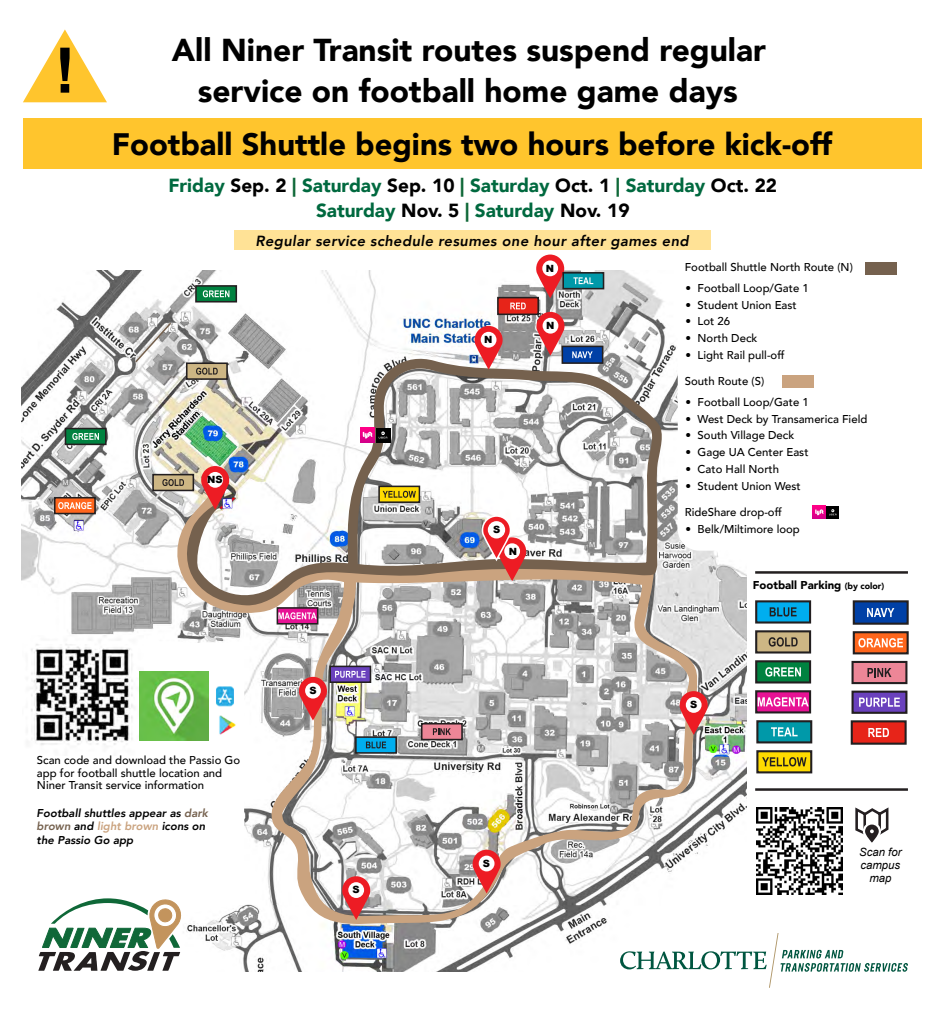
<style>
.page{position:relative;width:945px;height:1016px;background:#fff}
.page>*{position:absolute;margin:0;border:0;box-sizing:border-box;transform-origin:0 0}
.t1{font:900 31.62px/40.8px "Avenir";color:#000;text-align:center}
.t2{font:900 31px "Avenir";color:#000}
.t3{font:900 19px/25.2px "Avenir";color:#00693f;text-align:center}
.t4{font:italic 800 14.62px "Avenir";letter-spacing:.025em;color:#000}
.t5{font:500 11.38px/12.6px "Avenir";color:#000}
.t6{font:italic 800 11.38px/13.6px "Avenir";color:#000}
.t7{font:900 11.38px "Avenir";color:#000}
.t8{font:italic 11.38px/12.6px "Arial";color:#000;text-align:center}
.t9{font:900 10px "Arial";color:#000}
.s1{color:#000}
.s2{color:#0f6838}
.s3{font-size:8.88px}
.s4{color:#75614e}
.s5{color:#caa37f}
</style>
<div class="page">
<img style="left:21px;top:270px;width:726px;height:701px">
<svg style="left:23px;top:29px;width:84px;height:73px"></svg>
<div style="left:23px;top:118px;width:899px;height:50px;background:#ffc52d"></div>
<svg style="left:158px;top:495px;width:541px;height:438px"></svg>
<svg style="left:176px;top:355px;width:488px;height:252px"></svg>
<svg style="left:299px;top:676px;width:28px;height:44px"></svg>
<div style="left:305px;top:682px;width:16px;height:16px;background:#fff;border-radius:50%"></div>
<svg style="left:342px;top:876px;width:28px;height:43px"></svg>
<div style="left:348px;top:882px;width:16px;height:15px;background:#fff;border-radius:50%"></div>
<svg style="left:473px;top:849px;width:28px;height:44px"></svg>
<div style="left:479px;top:855px;width:16px;height:16px;background:#fff;border-radius:50%"></div>
<svg style="left:680px;top:691px;width:28px;height:43px"></svg>
<div style="left:686px;top:697px;width:16px;height:15px;background:#fff;border-radius:50%"></div>
<svg style="left:475px;top:326px;width:28px;height:43px"></svg>
<div style="left:481px;top:332px;width:16px;height:15px;background:#fff;border-radius:50%"></div>
<svg style="left:536px;top:312px;width:28px;height:43px"></svg>
<div style="left:543px;top:318px;width:15px;height:15px;background:#fff;border-radius:50%"></div>
<svg style="left:536px;top:254px;width:28px;height:44px"></svg>
<div style="left:542px;top:260px;width:16px;height:16px;background:#fff;border-radius:50%"></div>
<div style="left:376px;top:427px;width:15px;height:15px;background:#000"></div>
<svg style="left:379px;top:431px;width:8px;height:7px"></svg>
<svg style="left:360px;top:427px;width:15px;height:15px"></svg>
<svg style="left:363px;top:431px;width:9px;height:8px"></svg>
<div style="left:497px;top:297px;width:42px;height:18px;background:#e72419;border:2px solid #231f20"></div>
<svg style="left:510px;top:302px;width:16px;height:7px"></svg>
<div style="left:562px;top:272px;width:42px;height:17px;background:#0099a9;border:2px solid #231f20"></div>
<svg style="left:573px;top:277px;width:20px;height:7px"></svg>
<div style="left:378px;top:485px;width:42px;height:18px;background:#ffdb00;border:2px solid #231f20"></div>
<svg style="left:383px;top:490px;width:33px;height:7px"></svg>
<div style="left:329px;top:665px;width:42px;height:18px;background:#6a41bd;border:2px solid #231f20"></div>
<svg style="left:335px;top:670px;width:31px;height:7px"></svg>
<div style="left:421px;top:723px;width:42px;height:17px;background:#ed8697;border:2px solid #231f20"></div>
<svg style="left:433px;top:728px;width:18px;height:7px"></svg>
<div style="left:355px;top:736px;width:42px;height:17px;background:#00aeef;border:2px solid #231f20"></div>
<svg style="left:366px;top:741px;width:20px;height:7px"></svg>
<svg style="left:277px;top:607px;width:41px;height:17px"></svg>
<svg style="left:278px;top:612px;width:39px;height:7px"></svg>
<div style="left:562px;top:345px;width:41px;height:19px;background:#0040a6;border:2px solid #231f20"></div>
<svg style="left:572px;top:351px;width:21px;height:7px"></svg>
<div style="left:186px;top:362px;width:42px;height:18px;background:#cdb684;border:2px solid #231f20"></div>
<svg style="left:196px;top:367px;width:22px;height:7px"></svg>
<div style="left:65px;top:427px;width:42px;height:18px;background:#008240;border:2px solid #231f20"></div>
<svg style="left:72px;top:433px;width:27px;height:7px"></svg>
<div style="left:54px;top:497px;width:42px;height:17px;background:#ff661c;border:2px solid #231f20"></div>
<svg style="left:58px;top:502px;width:34px;height:7px"></svg>
<div style="left:195px;top:285px;width:42px;height:17px;background:#008240;border:2px solid #231f20"></div>
<svg style="left:203px;top:290px;width:26px;height:7px"></svg>
<div style="left:152px;top:474px;width:42px;height:17px;background:#cdb684;border:2px solid #231f20"></div>
<svg style="left:162px;top:479px;width:22px;height:7px"></svg>
<svg style="left:134px;top:321px;width:39px;height:43px"></svg>
<svg style="left:201px;top:466px;width:28px;height:43px"></svg>
<div style="left:207px;top:472px;width:16px;height:15px;background:#fff;border-radius:50%"></div>
<svg style="left:481px;top:514px;width:45px;height:67px"></svg>
<div style="left:489px;top:522px;width:15px;height:15px;background:#fff;border-radius:50%"></div>
<div style="left:488px;top:521px;width:17px;height:17px;border:2px solid #fff;border-radius:50%"></div>
<svg style="left:678px;top:270px;width:161px;height:280px"></svg>
<div style="left:865px;top:262px;width:32px;height:13px;background:#75614e"></div>
<div style="left:783px;top:375px;width:31px;height:13px;background:#caa37f"></div>
<div style="left:826px;top:506px;width:13px;height:12px;background:#000"></div>
<svg style="left:813px;top:506px;width:24px;height:12px"></svg>
<div style="left:851px;top:720px;width:56px;height:24px;background:#e72419;border:2px solid #231f20"></div>
<svg style="left:868px;top:728px;width:21px;height:9px"></svg>
<div style="left:756px;top:720px;width:56px;height:23px;background:#0099a9;border:2px solid #231f20"></div>
<svg style="left:771px;top:727px;width:27px;height:9px"></svg>
<div style="left:756px;top:750px;width:56px;height:23px;background:#ffdb00;border:2px solid #231f20"></div>
<svg style="left:762px;top:757px;width:45px;height:9px"></svg>
<div style="left:755px;top:600px;width:56px;height:23px;background:#00aeef;border:2px solid #231f20"></div>
<svg style="left:770px;top:607px;width:27px;height:9px"></svg>
<div style="left:755px;top:690px;width:56px;height:23px;background:#e71294;border:2px solid #231f20"></div>
<svg style="left:758px;top:697px;width:51px;height:9px"></svg>
<div style="left:755px;top:630px;width:56px;height:23px;background:#cdb684;border:2px solid #231f20"></div>
<svg style="left:769px;top:637px;width:29px;height:9px"></svg>
<div style="left:755px;top:660px;width:56px;height:23px;background:#008240;border:2px solid #231f20"></div>
<svg style="left:765px;top:667px;width:36px;height:9px"></svg>
<div style="left:852px;top:690px;width:55px;height:23px;background:#6a41bd;border:2px solid #231f20"></div>
<svg style="left:859px;top:697px;width:41px;height:9px"></svg>
<div style="left:852px;top:660px;width:55px;height:24px;background:#ed8697;border:2px solid #231f20"></div>
<svg style="left:867px;top:668px;width:25px;height:9px"></svg>
<div style="left:853px;top:600px;width:56px;height:24px;background:#0040a6;border:2px solid #231f20"></div>
<svg style="left:867px;top:608px;width:27px;height:9px"></svg>
<div style="left:853px;top:631px;width:56px;height:23px;background:#ff661c;border:2px solid #231f20"></div>
<svg style="left:858px;top:638px;width:45px;height:9px"></svg>
<svg style="left:21px;top:642px;width:223px;height:302px"></svg>
<svg style="left:38px;top:897px;width:144px;height:73px"></svg>
<hr style="left:755px;top:571px;width:153px;height:2px;background:#231f20">
<hr style="left:755px;top:788px;width:153px;height:2px;background:#231f20">
<img style="left:756px;top:807px;width:87px;height:87px">
<svg style="left:855px;top:807px;width:34px;height:36px"></svg>
<div style="left:867px;top:826px;width:9px;height:9px;border:3px solid #241f21;border-radius:50%"></div>
<img style="left:23px;top:635px;width:120px;height:120px">
<img style="left:216px;top:714px;width:21px;height:23px">
<img style="left:216px;top:684px;width:22px;height:24px">
<svg style="left:620px;top:932px;width:288px;height:55px"></svg>
<div style="left:234px;top:230px;width:477px;height:20px;background:#ffe296"></div>
<img style="left:139px;top:671px;width:69px;height:69px">
<h1 class="t1" style="left:172px;top:29px;width:596px">All Niner Transit routes suspend regular service on football home game days</h1>
<h2 class="t2" style="left:112px;top:117px;width:722px">Football Shuttle begins two hours before kick-off</h2>
<h3 class="t3" style="left:168px;top:172px;width:610px">Friday <span class="s1">Sep. 2</span> <span class="s2">|</span> Saturday <span class="s1">Sep. 10</span> <span class="s2">|</span> Saturday <span class="s1">Oct. 1</span> <span class="s2">|</span> Saturday <span class="s1">Oct. 22<br></span>Saturday <span class="s1">Nov. 5</span> <span class="s2">|</span> Saturday <span class="s1">Nov. 19</span></h3>
<p class="t9" style="left:207px;top:472px;width:17px">NS</p>
<p class="t4" style="left:255px;top:232px;width:435px">Regular service schedule resumes one hour after games end</p>
<p class="t9" style="left:484px;top:332px;width:10px">N</p>
<p class="t9" style="left:546px;top:261px;width:10px">N</p>
<p class="t9" style="left:546px;top:318px;width:10px">N</p>
<p class="t9" style="left:493px;top:522px;width:9px">S</p>
<p class="t9" style="left:509px;top:544px;width:10px">N</p>
<p class="t5" style="left:685px;top:260px;width:170px">Football Shuttle North Route (N)</p>
<p class="t5" style="left:685px;top:281px;width:125px">• Football Loop/Gate 1</p>
<p class="t5" style="left:685px;top:298px;width:113px">• Student Union East</p>
<p class="t5" style="left:685px;top:314px;width:46px">• Lot 26</p>
<p class="t5" style="left:685px;top:331px;width:73px">• North Deck</p>
<p class="t5" style="left:685px;top:348px;width:101px">• Light Rail pull-off</p>
<p class="t5" style="left:685px;top:374px;width:81px">South Route (S)</p>
<p class="t5" style="left:685px;top:395px;width:125px">• Football Loop/Gate 1</p>
<p class="t5" style="left:685px;top:411px;width:183px">• West Deck by Transamerica Field</p>
<p class="t5" style="left:685px;top:428px;width:110px">• South Village Deck</p>
<p class="t5" style="left:685px;top:445px;width:125px">• Gage UA Center East</p>
<p class="t5" style="left:685px;top:462px;width:95px">• Cato Hall North</p>
<p class="t5" style="left:685px;top:479px;width:117px">• Student Union West</p>
<p class="t5" style="left:685px;top:505px;width:99px">RideShare drop-off</p>
<p class="t5" style="left:685px;top:522px;width:116px">• Belk/Miltimore loop</p>
<p class="t7" style="left:753px;top:575px;width:133px">Football Parking <span class="s3">(by color)</span></p>
<p class="t5" style="left:37px;top:753px;width:205px">Scan code and download the Passio Go app for football shuttle location and<br>Niner Transit service information</p>
<p class="t6" style="left:37px;top:806px;width:173px">Football shuttles appear as <span class="s4">dark brown</span> and <span class="s5">light brown</span> icons on the Passio Go app</p>
<p class="t9" style="left:309px;top:682px;width:9px">S</p>
<p class="t9" style="left:353px;top:882px;width:9px">S</p>
<p class="t9" style="left:483px;top:855px;width:9px">S</p>
<p class="t9" style="left:690px;top:697px;width:9px">S</p>
<p class="t8" style="left:859px;top:846px;width:44px">Scan for campus map</p>
</div>
